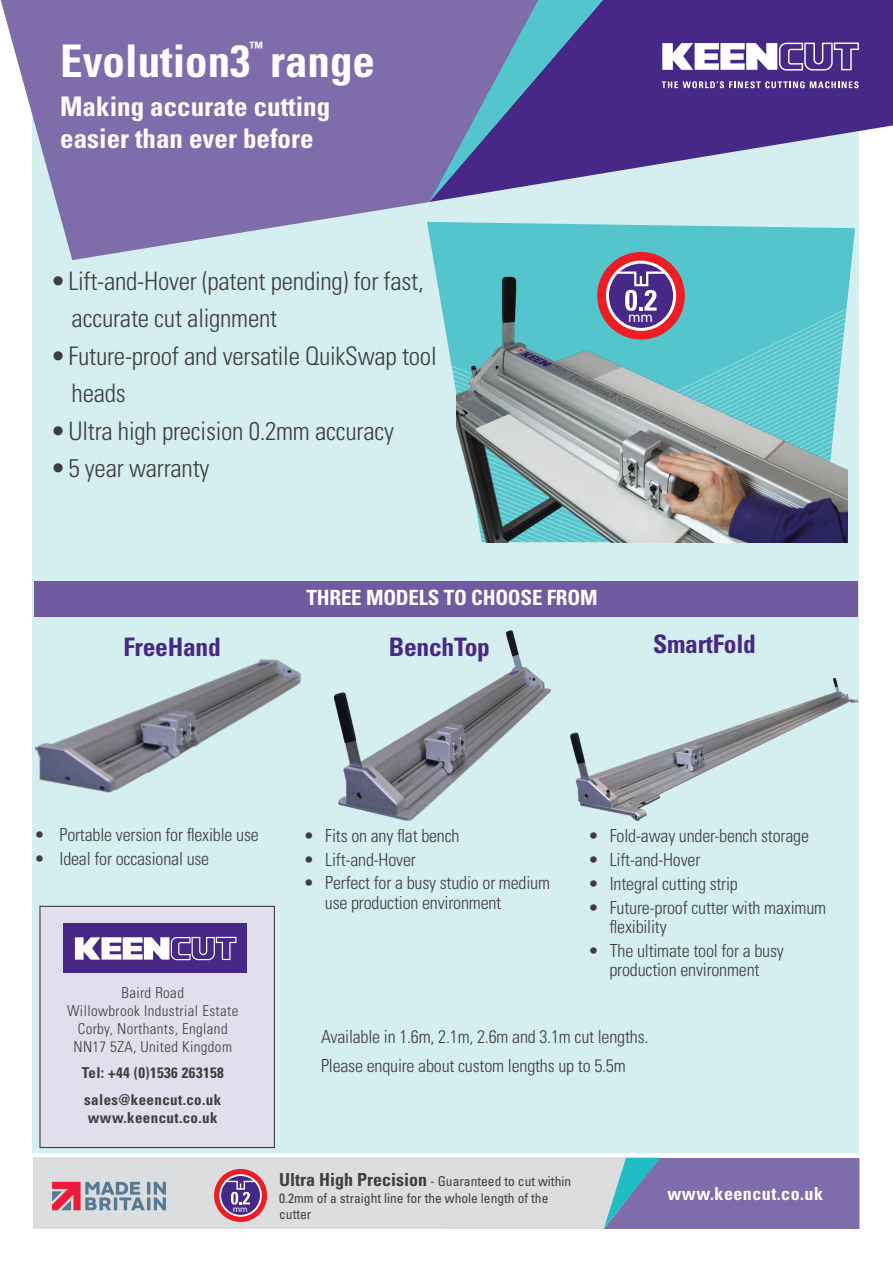
<style>
.page{position:relative;width:893px;height:1263px;background:#fff}
.page>*{position:absolute;margin:0;border:0;box-sizing:border-box;transform-origin:0 0}
.t1{font:700 condensed 45px "Univers LT Std";color:#fff}
.t2{font:700 condensed 27px "Univers LT Std";color:#fff}
.t3{font:300 condensed 25.5px/37.5px "Univers LT Std";letter-spacing:-.01em;color:#3e3e3f}
.t4{font:700 condensed 25.5px "Univers LT Std";letter-spacing:-.01em;color:#472887}
.t5{font:700 condensed 21px "Univers LT Std";letter-spacing:-.01em;color:#fff}
.t6{font:300 condensed 18px/19.5px "Univers LT Std";letter-spacing:-.01em;color:#3e3e3f}
.t7{font:700 condensed 18px "Univers LT Std";letter-spacing:.025em;color:#fff}
.t8{font:700 condensed 15.75px "Univers LT Std";color:#fff}
.t9{font:300 condensed 15px "Univers LT Std";letter-spacing:.025em;color:#3e3e3f}
.t10{font:700 condensed 15px "Univers LT Std";letter-spacing:.025em;color:#3e3e3f}
.t11{font:15px "Myriad Pro";color:#fff}
.t12{font:condensed 13.5px/16.5px "Univers LT Std";color:#3e3e3f}
.t13{font:9.15px "Myriad Pro";color:#fff}
.s1{font-weight:700;font-size:18px}
</style>
<div class="page">
<div style="left:33px;top:0;width:826px;height:1152px;background:#d5eef0"></div>
<svg style="left:433px;top:224px;width:422px;height:167px"></svg>
<div style="left:33px;top:1157px;width:627px;height:72px;background:#dcdddf"></div>
<svg style="left:52px;top:1182px;width:114px;height:28px;background:#ab94a3"></svg>
<svg style="left:438px;top:1158px;width:421px;height:71px;background:#a29ec1"></svg>
<svg style="left:603px;top:0;width:290px;height:174px;fill:#472887"></svg>
<svg style="left:1px;top:0;width:602px;height:260px;fill:#7f6cab"></svg>
<svg style="left:662px;top:43px;width:197px;height:28px;background:#a698c5"></svg>
<svg style="left:662px;top:81px;width:197px;height:7px"></svg>
<svg style="left:429px;top:0;width:174px;height:202px;background:#6568a6"></svg>
<div style="left:39px;top:906px;width:236px;height:242px;background:#e1deed;border:1px solid #3e3e3f"></div>
<div style="left:63px;top:923px;width:183px;height:49px;background:#472887"></div>
<svg style="left:75px;top:937px;width:161px;height:23px"></svg>
<div style="left:597px;top:252px;width:88px;height:88px;background:#ee1d23;border-radius:50%"></div>
<svg style="left:606px;top:261px;width:70px;height:10px"></svg>
<div style="left:214px;top:1169px;width:53px;height:53px;background:#ee1d23;border-radius:50%"></div>
<svg style="left:219px;top:1174px;width:43px;height:43px"></svg>
<div style="left:34px;top:581px;width:824px;height:36px;background:#715ba0"></div>
<img style="left:570px;top:679px;width:288px;height:142px">
<img style="left:334px;top:631px;width:217px;height:190px">
<img style="left:35px;top:659px;width:266px;height:134px">
<img style="left:456px;top:271px;width:392px;height:271px">
<p class="t8" style="left:249px;top:38px;width:15px">™</p>
<p class="t1" style="left:60px;top:33px;width:316px">Evolution3 range</p>
<p class="t2" style="left:60px;top:90px;width:271px">Making accurate cutting</p>
<p class="t2" style="left:60px;top:122px;width:255px">easier than ever before</p>
<p class="t3" style="left:72px;top:262px;width:354px;text-indent:-21px">•Lift-and-Hover (patent pending) for fast, accurate cut alignment</p>
<p class="t3" style="left:72px;top:337px;width:367px;text-indent:-21px">•Future-proof and versatile QuikSwap tool heads</p>
<p class="t3" style="left:50px;top:412px;width:345px">•Ultra high precision 0.2mm accuracy</p>
<p class="t3" style="left:50px;top:449px;width:161px">•5 year warranty</p>
<p class="t11" style="left:628px;top:308px;width:27px">mm</p>
<p class="t5" style="left:307px;top:584px;width:292px">THREE MODELS TO CHOOSE FROM</p>
<p class="t4" style="left:123px;top:631px;width:99px">FreeHand</p>
<p class="t4" style="left:389px;top:631px;width:103px">BenchTop</p>
<p class="t4" style="left:653px;top:629px;width:104px">SmartFold</p>
<p class="t6" style="left:34px;top:825px;width:226px">• Portable version for flexible use</p>
<p class="t6" style="left:34px;top:849px;width:177px">• Ideal for occasional use</p>
<p class="t9" style="left:121px;top:983px;width:64px">Baird Road</p>
<p class="t9" style="left:67px;top:1001px;width:173px">Willowbrook Industrial Estate</p>
<p class="t9" style="left:78px;top:1019px;width:151px">Corby, Northants, England</p>
<p class="t9" style="left:73px;top:1037px;width:160px">NN17 5ZA, United Kingdom</p>
<p class="t10" style="left:82px;top:1064px;width:144px">Tel: +44 (0)1536 263158</p>
<p class="t10" style="left:84px;top:1090px;width:138px">sales@keencut.co.uk</p>
<p class="t10" style="left:88px;top:1108px;width:131px">www.keencut.co.uk</p>
<p class="t13" style="left:233px;top:1203px;width:17px">mm</p>
<p class="t6" style="left:304px;top:826px;width:157px">• Fits on any flat bench</p>
<p class="t6" style="left:304px;top:849px;width:114px">• Lift-and-Hover</p>
<p class="t6" style="left:325px;top:873px;width:227px;text-indent:-21px">• Perfect for a busy studio or medium use production environment</p>
<p class="t6" style="left:588px;top:826px;width:222px">• Fold-away under-bench storage</p>
<p class="t6" style="left:588px;top:850px;width:114px">• Lift-and-Hover</p>
<p class="t6" style="left:588px;top:874px;width:151px">• Integral cutting strip</p>
<p class="t6" style="left:609px;top:897px;width:218px;text-indent:-21px">• Future-proof cutter with maximum flexibility</p>
<p class="t6" style="left:588px;top:941px;width:197px;text-align:center">• The ultimate tool for a busy production environment</p>
<p class="t6" style="left:321px;top:1027px;width:329px">Available in 1.6m, 2.1m, 2.6m and 3.1m cut lengths.</p>
<p class="t6" style="left:321px;top:1056px;width:306px">Please enquire about custom lengths up to 5.5m</p>
<p class="t12" style="left:279px;top:1173px;width:293px"><span class="s1">Ultra High Precision</span> - Guaranteed to cut within<br>0.2mm of a straight line for the whole length of the cutter</p>
<p class="t7" style="left:667px;top:1182px;width:157px">www.keencut.co.uk</p>
</div>
